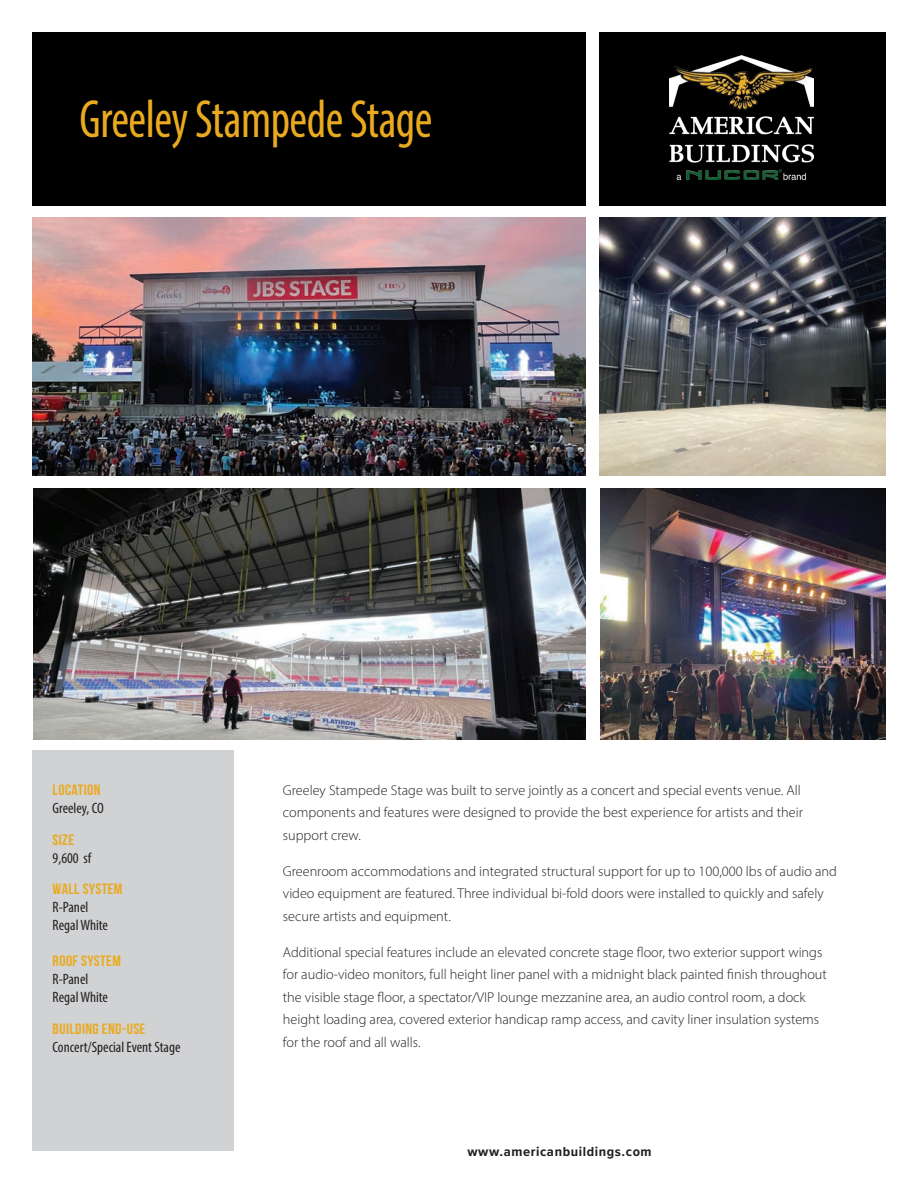
<style>
.page{position:relative;width:918px;height:1188px;background:#fff}
.page>*{position:absolute;margin:0;border:0;box-sizing:border-box;transform-origin:0 0}
.t1{font:condensed 54px "Myriad Pro";letter-spacing:-.01em;color:#eaaa20;scale:.9 1}
.t2{font:condensed 15px/18px "Myriad Pro";color:#231f20}
.t3{font:15px "Bebas Neue";letter-spacing:.025em;color:#eaaa20;scale:1.05 1}
.t4{font:300 14.25px/22.5px "Myriad Pro";color:#231f20}
.t5{font:700 13.5px "Proxima Nova Cond";letter-spacing:.04em;color:#231f20;scale:1.1 1}
</style>
<div class="page">
<div style="left:32px;top:32px;width:554px;height:174px;background:#000"></div>
<div style="left:599px;top:32px;width:286px;height:174px;background:#000"></div>
<img style="left:669px;top:56px;width:145px;height:123px">
<div style="left:32px;top:750px;width:202px;height:401px;background:#d1d2d4"></div>
<img style="left:33px;top:217px;width:553px;height:259px">
<img style="left:33px;top:488px;width:553px;height:252px">
<img style="left:600px;top:217px;width:286px;height:259px">
<img style="left:600px;top:488px;width:286px;height:252px">
<h1 class="t1" style="left:80px;top:87px;width:394px">Greeley Stampede Stage</h1>
<p class="t3" style="left:53px;top:782px;width:47px">LOCATION</p>
<p class="t2" style="left:53px;top:799px;width:53px">Greeley, CO</p>
<p class="t3" style="left:53px;top:832px;width:22px">SIZE</p>
<p class="t2" style="left:53px;top:849px;width:40px">9,600 sf</p>
<p class="t3" style="left:53px;top:881px;width:68px">WALL SYSTEM</p>
<p class="t2" style="left:53px;top:898px;width:57px">R-Panel<br>Regal White</p>
<p class="t3" style="left:53px;top:953px;width:67px">ROOF SYSTEM</p>
<p class="t2" style="left:53px;top:970px;width:57px">R-Panel<br>Regal White</p>
<p class="t3" style="left:53px;top:1021px;width:90px">BUILDING END-USE</p>
<p class="t2" style="left:53px;top:1038px;width:129px">Concert/Special Event Stage</p>
<p class="t4" style="left:283px;top:778px;width:521px">Greeley Stampede Stage was built to serve jointly as a concert and special events venue. All components and features were designed to provide the best experience for artists and their support crew.</p>
<p class="t4" style="left:283px;top:859px;width:556px">Greenroom accommodations and integrated structural support for up to 100,000 lbs of audio and video equipment are featured. Three individual bi-fold doors were installed to quickly and safely secure artists and equipment.</p>
<p class="t4" style="left:283px;top:940px;width:546px">Additional special features include an elevated concrete stage floor, two exterior support wings for audio-video monitors, full height liner panel with a midnight black painted finish throughout the visible stage floor, a spectator/VIP lounge mezzanine area, an audio control room, a dock height loading area, covered exterior handicap ramp access, and cavity liner insulation systems for the roof and all walls.</p>
<p class="t5" style="left:467px;top:1141px;width:169px">www.americanbuildings.com</p>
</div>
